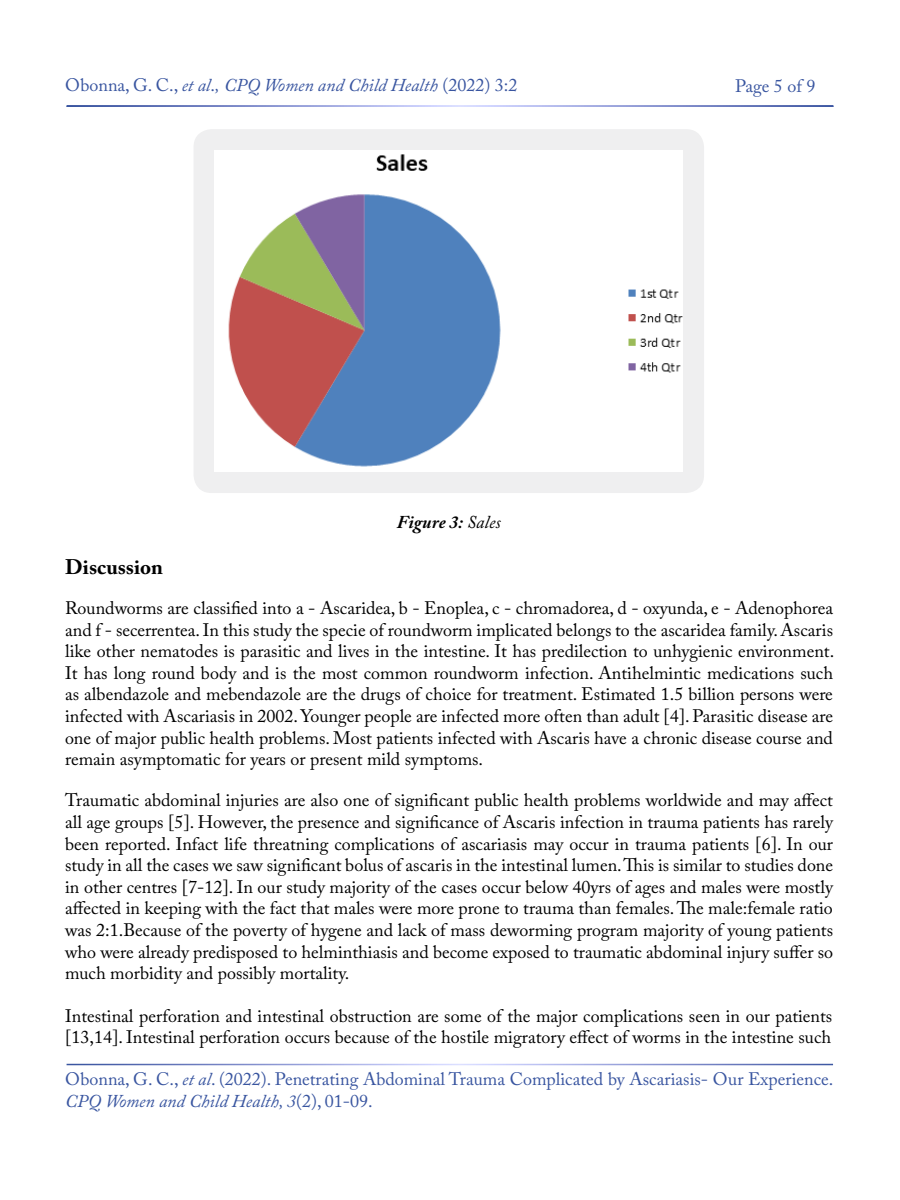
<style>
.page{position:relative;width:900px;height:1200px;background:#fff}
.page>*{position:absolute;margin:0;border:0;box-sizing:border-box;transform-origin:0 0}
.t1{font:700 21px "Adobe Caslon Pro";color:#000}
.t2{font:18px/21.6px "Adobe Caslon Pro";color:#000;text-align:justify}
.t3{font:18px/21.6px "Adobe Caslon Pro";color:#3955a0}
.t4{font:italic 18px "Adobe Caslon Pro";color:#3955a0}
.t5{font:italic 700 18px "Adobe Caslon Pro";color:#000}
.s1{font-style:normal}
.s2{font-weight:400}
.s3{font-style:italic}
</style>
<div class="page">
<div style="left:194px;top:129px;width:510px;height:364px;background:#efeff0;border-radius:18px"></div>
<img style="left:215px;top:150px;width:468px;height:322px">
<p class="t4" style="left:65px;top:74px;width:454px"><span class="s1">Obonna, G. C.,</span> et al<span class="s1">.</span>, CPQ Women and Child Health <span class="s1">(2022) 3:2</span></p>
<p class="t3" style="left:735px;top:75px;width:82px">Page 5 of 9</p>
<p class="t1" style="left:65px;top:555px;width:99px">Discussion</p>
<p class="t5" style="left:397px;top:511px;width:105px">Figure 3: <span class="s2">Sales</span></p>
<p class="t2" style="left:65px;top:597px;width:771px">Roundworms are classified into a - Ascaridea, b - Enoplea, c - chromadorea, d - oxyunda, e - Adenophorea and f - secerrentea. In this study the specie of roundworm implicated belongs to the ascaridea family. Ascaris like other nematodes is parasitic and lives in the intestine. It has predilection to unhygienic environment.<br>It has long round body and is the most common roundworm infection. Antihelmintic medications such as albendazole and mebendazole are the drugs of choice for treatment. Estimated 1.5 billion persons were infected with Ascariasis in 2002. Younger people are infected more often than adult [4]. Parasitic disease are one of major public health problems. Most patients infected with Ascaris have a chronic disease course and remain asymptomatic for years or present mild symptoms.</p>
<p class="t2" style="left:65px;top:789px;width:770px">Traumatic abdominal injuries are also one of significant public health problems worldwide and may affect all age groups [5]. However, the presence and significance of Ascaris infection in trauma patients has rarely been reported. Infact life threatning complications of ascariasis may occur in trauma patients [6]. In our study in all the cases we saw significant bolus of ascaris in the intestinal lumen. This is similar to studies done in other centres [7-12]. In our study majority of the cases occur below 40yrs of ages and males were mostly affected in keeping with the fact that males were more prone to trauma than females. The male:female ratio was 2:1.Because of the poverty of hygene and lack of mass deworming program majority of young patients who were already predisposed to helminthiasis and become exposed to traumatic abdominal injury suffer so much morbidity and possibly mortality.</p>
<p class="t2" style="left:65px;top:1005px;width:769px">Intestinal perforation and intestinal obstruction are some of the major complications seen in our patients [13,14]. Intestinal perforation occurs because of the hostile migratory effect of worms in the intestine such</p>
<p class="t3" style="left:65px;top:1068px;width:770px">Obonna, G. C., <span class="s3">et al</span>. (2022). Penetrating Abdominal Trauma Complicated by Ascariasis- Our Experience.<br><span class="s3">CPQ Women and Child Health, 3</span>(2), 01-09.</p>
</div>
